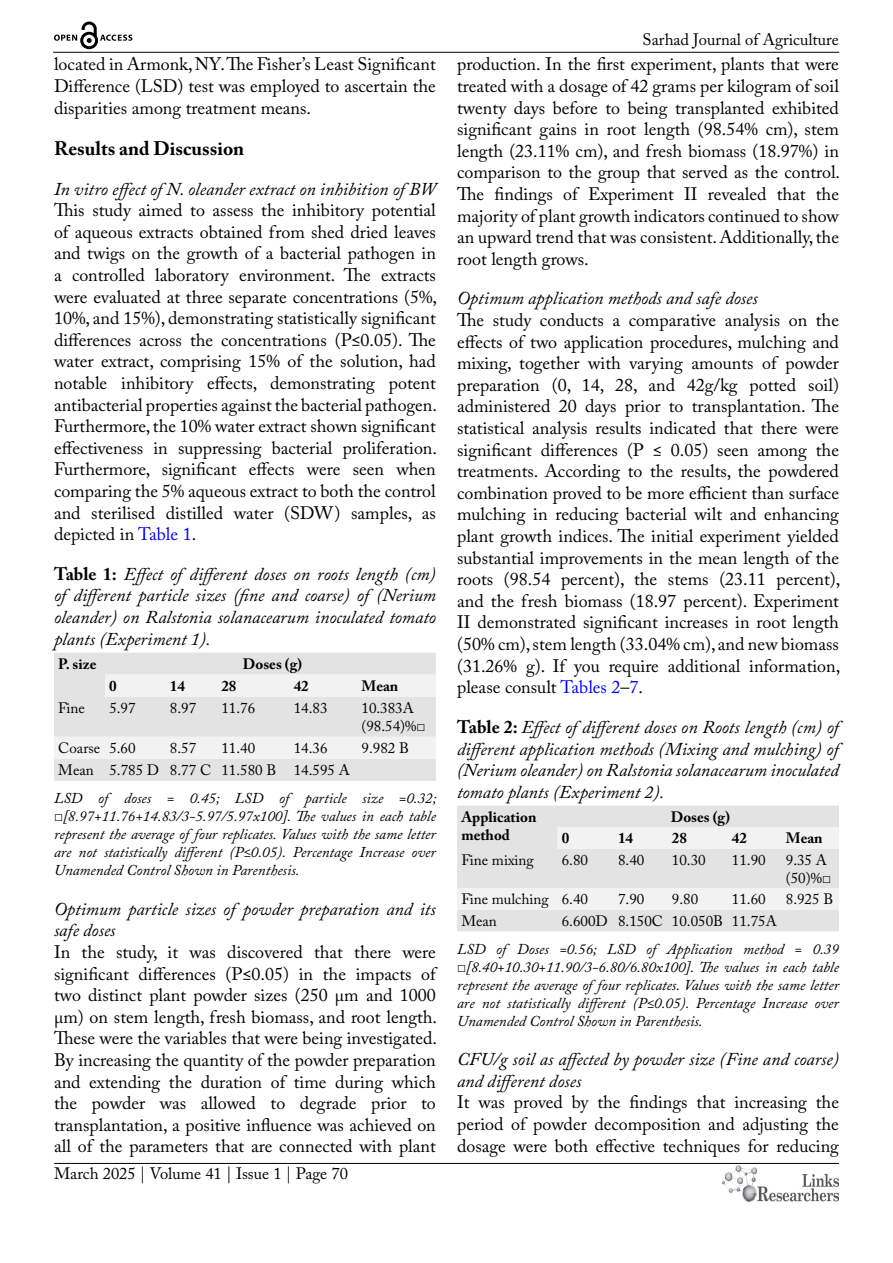
<style>
.page{position:relative;width:893px;height:1263px;background:#fff}
.page>*{position:absolute;margin:0;border:0;box-sizing:border-box;transform-origin:0 0}
.t1{font:700 19.5px "Adobe Caslon Pro";color:#000}
.t2{font:18px/21.6px "Adobe Caslon Pro";color:#000;text-align:justify}
.t3{font:italic 18px/21.6px "Adobe Caslon Pro";color:#000;text-align:justify}
.t4{font:16.5px "Adobe Caslon Pro";color:#000}
.t5{font:italic 15px/18px "Adobe Caslon Pro";color:#000;text-align:justify}
.t6{font:15px/18px "Adobe Caslon Pro";color:#000}
.t7{font:700 15px/18px "Adobe Caslon Pro";color:#000}
.s1{color:#00f}
.s2{font-weight:700;font-style:normal}
.s3{font-family:"Times New Roman";font-weight:700}
.s4{font-family:"Times New Roman";font-weight:700;font-style:normal}
</style>
<div class="page">
<hr style="left:53px;top:52px;width:786px;height:1px;background:#000">
<hr style="left:54px;top:1163px;width:785px;height:1px;background:#000">
<img style="left:722px;top:1166px;width:117px;height:36px">
<svg style="left:54px;top:22px;width:78px;height:27px"></svg>
<div style="left:54px;top:652px;width:382px;height:129px;background:#e3e3e3"></div>
<div style="left:54px;top:674px;width:382px;height:85px;background:#eaeaea"></div>
<div style="left:457px;top:805px;width:382px;height:126px;background:#e3e3e3"></div>
<svg style="left:457px;top:827px;width:382px;height:83px"></svg>
<p class="t2" style="left:54px;top:53px;width:383px">located in Armonk, NY. The Fisher’s Least Significant Difference (LSD) test was employed to ascertain the disparities among treatment means.</p>
<p class="t1" style="left:54px;top:137px;width:192px">Results and Discussion</p>
<p class="t3" style="left:54px;top:178px;width:383px">In vitro effect of N. oleander extract on inhibition of BW</p>
<p class="t2" style="left:54px;top:199px;width:385px">This study aimed to assess the inhibitory potential of aqueous extracts obtained from shed dried leaves and twigs on the growth of a bacterial pathogen in a controlled laboratory environment. The extracts were evaluated at three separate concentrations (5%, 10%, and 15%), demonstrating statistically significant differences across the concentrations (P≤0.05). The water extract, comprising 15% of the solution, had notable inhibitory effects, demonstrating potent antibacterial properties against the bacterial pathogen.<br>Furthermore, the 10% water extract shown significant effectiveness in suppressing bacterial proliferation.<br>Furthermore, significant effects were seen when comparing the 5% aqueous extract to both the control and sterilised distilled water (SDW) samples, as depicted in <span class="s1">Table 1</span>.</p>
<p class="t3" style="left:54px;top:563px;width:383px"><span class="s2">Table 1:</span> Effect of different doses on roots length (cm) of different particle sizes (fine and coarse) of (Nerium oleander) on Ralstonia solanacearum inoculated tomato plants (Experiment 1).</p>
<p class="t7" style="left:58px;top:654px;width:40px">P. size</p>
<p class="t7" style="left:243px;top:654px;width:61px">Doses (g)</p>
<p class="t7" style="left:109px;top:676px;width:9px">0</p>
<p class="t7" style="left:170px;top:676px;width:16px">14</p>
<p class="t7" style="left:221px;top:676px;width:16px">28</p>
<p class="t7" style="left:294px;top:676px;width:16px">42</p>
<p class="t7" style="left:361px;top:676px;width:38px">Mean</p>
<p class="t6" style="left:58px;top:699px;width:28px">Fine</p>
<p class="t6" style="left:109px;top:699px;width:28px">5.97</p>
<p class="t6" style="left:170px;top:699px;width:28px">8.97</p>
<p class="t6" style="left:221px;top:699px;width:35px">11.76</p>
<p class="t6" style="left:294px;top:699px;width:35px">14.83</p>
<p class="t6" style="left:361px;top:699px;width:66px">10.383A (98.54)%<span class="s3">□</span></p>
<p class="t6" style="left:58px;top:739px;width:79px">Coarse 5.60</p>
<p class="t6" style="left:170px;top:739px;width:28px">8.57</p>
<p class="t6" style="left:221px;top:739px;width:35px">11.40</p>
<p class="t6" style="left:294px;top:739px;width:35px">14.36</p>
<p class="t6" style="left:361px;top:739px;width:49px">9.982 B</p>
<p class="t6" style="left:58px;top:761px;width:293px">Mean 5.785 D 8.77 C 11.580 B 14.595 A</p>
<p class="t5" style="left:54px;top:789px;width:384px">LSD of doses = 0.45; LSD of particle size =0.32;</p>
<p class="t5" style="left:54px;top:807px;width:383px"><span class="s4">□</span>[8.97+11.76+14.83/3-5.97/5.97x100]. The values in each table represent the average of four replicates. Values with the same letter are not statistically different (P≤0.05). Percentage Increase over Unamended Control Shown in Parenthesis.</p>
<p class="t3" style="left:54px;top:898px;width:383px">Optimum particle sizes of powder preparation and its safe doses</p>
<p class="t2" style="left:54px;top:941px;width:385px">In the study, it was discovered that there were significant differences (P≤0.05) in the impacts of two distinct plant powder sizes (250 µm and 1000 µm) on stem length, fresh biomass, and root length.<br>These were the variables that were being investigated.<br>By increasing the quantity of the powder preparation and extending the duration of time during which the powder was allowed to degrade prior to transplantation, a positive influence was achieved on all of the parameters that are connected with plant</p>
<p class="t4" style="left:54px;top:1164px;width:295px">March 2025 | Volume 41 | Issue 1 | Page 70</p>
<p class="t4" style="left:643px;top:30px;width:198px">Sarhad Journal of Agriculture</p>
<p class="t2" style="left:457px;top:53px;width:385px">production. In the first experiment, plants that were treated with a dosage of 42 grams per kilogram of soil twenty days before to being transplanted exhibited significant gains in root length (98.54% cm), stem length (23.11% cm), and fresh biomass (18.97%) in comparison to the group that served as the control.<br>The findings of Experiment II revealed that the majority of plant growth indicators continued to show an upward trend that was consistent. Additionally, the root length grows.</p>
<p class="t3" style="left:457px;top:287px;width:302px">Optimum application methods and safe doses</p>
<p class="t2" style="left:457px;top:309px;width:385px">The study conducts a comparative analysis on the effects of two application procedures, mulching and mixing, together with varying amounts of powder preparation (0, 14, 28, and 42g/kg potted soil) administered 20 days prior to transplantation. The statistical analysis results indicated that there were significant differences (P ≤ 0.05) seen among the treatments. According to the results, the powdered combination proved to be more efficient than surface mulching in reducing bacterial wilt and enhancing plant growth indices. The initial experiment yielded substantial improvements in the mean length of the roots (98.54 percent), the stems (23.11 percent), and the fresh biomass (18.97 percent). Experiment II demonstrated significant increases in root length (50% cm), stem length (33.04% cm), and new biomass (31.26% g). If you require additional information, please consult <span class="s1">Tables 2</span>–<span class="s1">7</span>.</p>
<p class="t3" style="left:457px;top:716px;width:383px"><span class="s2">Table 2:</span> Effect of different doses on Roots length (cm) of different application methods (Mixing and mulching) of (Nerium oleander) on Ralstonia solanacearum inoculated tomato plants (Experiment 2).</p>
<p class="t7" style="left:461px;top:807px;width:77px">Application method</p>
<p class="t7" style="left:671px;top:807px;width:61px">Doses (g)</p>
<p class="t7" style="left:562px;top:829px;width:9px">0</p>
<p class="t7" style="left:618px;top:829px;width:16px">14</p>
<p class="t7" style="left:672px;top:829px;width:16px">28</p>
<p class="t7" style="left:732px;top:829px;width:16px">42</p>
<p class="t7" style="left:786px;top:829px;width:38px">Mean</p>
<p class="t6" style="left:461px;top:851px;width:74px">Fine mixing</p>
<p class="t6" style="left:562px;top:851px;width:28px">6.80</p>
<p class="t6" style="left:618px;top:851px;width:28px">8.40</p>
<p class="t6" style="left:672px;top:851px;width:35px">10.30</p>
<p class="t6" style="left:732px;top:851px;width:35px">11.90</p>
<p class="t6" style="left:786px;top:851px;width:47px">9.35 A (50)%<span class="s3">□</span></p>
<p class="t6" style="left:461px;top:890px;width:128px">Fine mulching 6.40</p>
<p class="t6" style="left:618px;top:890px;width:28px">7.90</p>
<p class="t6" style="left:672px;top:890px;width:28px">9.80</p>
<p class="t6" style="left:732px;top:890px;width:35px">11.60</p>
<p class="t6" style="left:786px;top:890px;width:49px">8.925 B</p>
<p class="t6" style="left:461px;top:912px;width:37px">Mean</p>
<p class="t6" style="left:562px;top:912px;width:217px">6.600D 8.150C 10.050B 11.75A</p>
<p class="t5" style="left:457px;top:939px;width:383px">LSD of Doses =0.56; LSD of Application method = 0.39</p>
<p class="t5" style="left:457px;top:957px;width:383px"><span class="s4">□</span>[8.40+10.30+11.90/3-6.80/6.80x100]. The values in each table represent the average of four replicates. Values with the same letter are not statistically different (P≤0.05). Percentage Increase over Unamended Control Shown in Parenthesis.</p>
<p class="t3" style="left:457px;top:1048px;width:383px">CFU/g soil as affected by powder size (Fine and coarse) and different doses</p>
<p class="t2" style="left:457px;top:1091px;width:383px">It was proved by the findings that increasing the period of powder decomposition and adjusting the dosage were both effective techniques for reducing</p>
</div>
